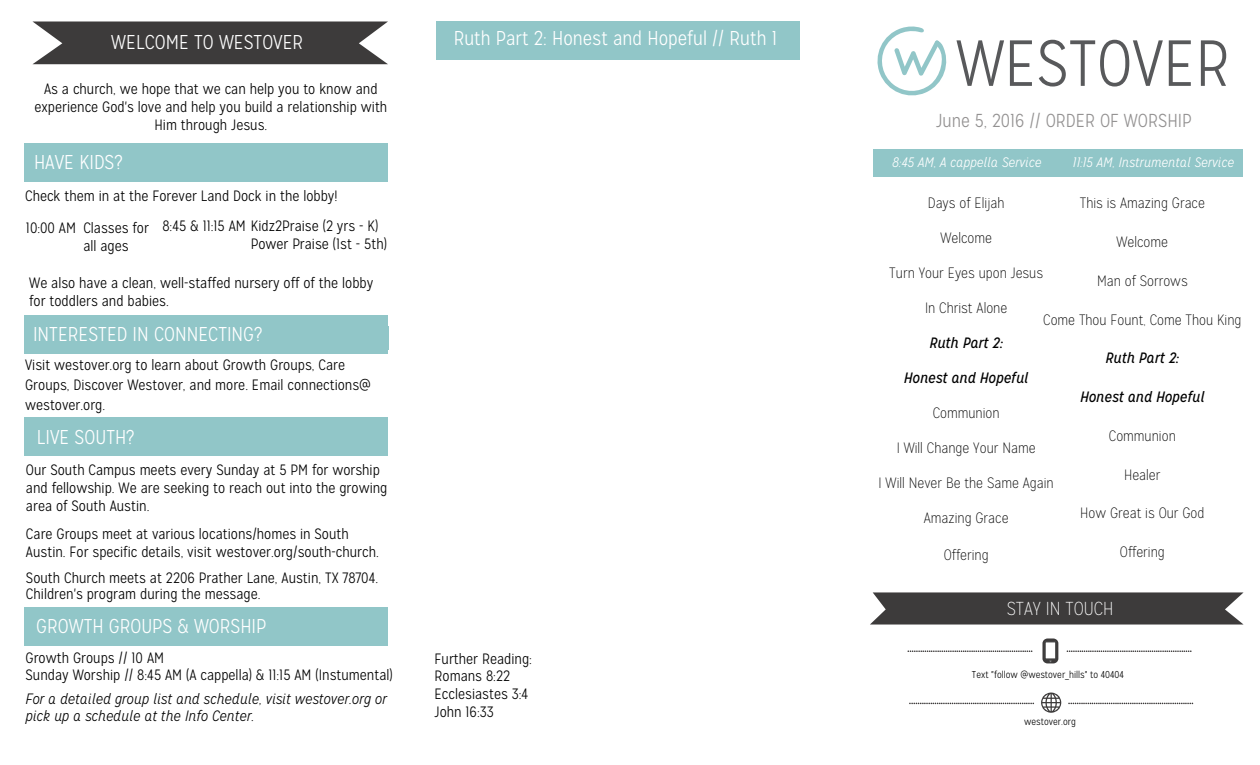
<style>
.page{position:relative;width:1260px;height:765px;background:#fff}
.page>*{position:absolute;margin:0;border:0;box-sizing:border-box;transform-origin:0 0}
.t1{font:300 65px "Mission Gothic";color:#58595b}
.t2{font:300 20px "Mission Gothic";color:#fff}
.t3{font:300 18.75px "Mission Gothic";color:#939191}
.t4{font:100 18.75px "Mission Gothic";color:#fff}
.t5{font:300 15px/18px "Mission Gothic";color:#000}
.t6{font:100 15px "Mission Gothic";color:#000}
.t7{font:italic 300 15px/17.5px "Mission Gothic";color:#000}
.t8{font:italic 15px "Mission Gothic";color:#000}
.t9{font:italic 300 13.75px "Mission Gothic";color:#fff}
.t10{font:300 10px "Mission Gothic";color:#000}
</style>
<div class="page">
<div style="left:1062px;top:149px;width:181px;height:28px;background:#91c6c8"></div>
<svg style="left:1041px;top:693px;width:20px;height:20px"></svg>
<div style="left:873px;top:149px;width:189px;height:28px;background:#91c6c8"></div>
<div style="left:24px;top:607px;width:364px;height:38px;background:#91c6c8"></div>
<div style="left:24px;top:315px;width:364px;height:39px;background:#91c6c8"></div>
<div style="left:436px;top:22px;width:363px;height:38px;background:#91c6c8"></div>
<svg style="left:907px;top:650px;width:125px;height:2px"></svg>
<div style="left:1042px;top:638px;width:16px;height:25px;background:#3d3b3b;border-radius:5px"></div>
<div style="left:1045px;top:642px;width:11px;height:17px;background:#fff;border:1px solid #494949"></div>
<svg style="left:877px;top:26px;width:70px;height:70px"></svg>
<svg style="left:1067px;top:650px;width:125px;height:2px"></svg>
<svg style="left:909px;top:703px;width:125px;height:1px"></svg>
<svg style="left:1068px;top:703px;width:125px;height:1px"></svg>
<div style="left:24px;top:143px;width:364px;height:39px;background:#91c6c8"></div>
<div style="left:24px;top:418px;width:364px;height:38px;background:#91c6c8"></div>
<svg style="left:33px;top:22px;width:355px;height:42px;background:#4d4b4b"></svg>
<svg style="left:870px;top:592px;width:374px;height:33px;background:#4b4949"></svg>
<h2 class="t2" style="left:111px;top:31px;width:194px">WELCOME TO WESTOVER</h2>
<p class="t5" style="left:34px;top:80px;width:354px;text-align:center">As a church, we hope that we can help you to know and experience God's love and help you build a relationship with<br>Him through Jesus.</p>
<h2 class="t2" style="left:34px;top:150px;width:90px">HAVE KIDS?</h2>
<p class="t5" style="left:83px;top:181px;width:256px;line-height:31.4px;text-indent:-58px">Check them in at the Forever Land Dock in the lobby!<br>Classes for</p>
<p class="t5" style="left:83px;top:237px;width:47px">all ages</p>
<p class="t5" style="left:251px;top:217px;width:138px;text-indent:-89px">8:45 &amp; 11:15 AM Kidz2Praise (2 yrs - K)<br>Power Praise (1st - 5th)</p>
<p class="t5" style="left:29px;top:274px;width:346px">We also have a clean, well-staffed nursery off of the lobby for toddlers and babies.</p>
<p class="t5" style="left:26px;top:219px;width:52px">10:00 AM</p>
<h2 class="t2" style="left:33px;top:322px;width:231px">INTERESTED IN CONNECTING?</h2>
<p class="t5" style="left:25px;top:355px;width:347px;line-height:20px">Visit westover.org to learn about Growth Groups, Care<br>Groups, Discover Westover, and more. Email connections@ westover.org.</p>
<h2 class="t2" style="left:37px;top:425px;width:99px">LIVE SOUTH?</h2>
<p class="t5" style="left:26px;top:461px;width:363px">Our South Campus meets every Sunday at 5 PM for worship and fellowship. We are seeking to reach out into the growing area of South Austin.</p>
<p class="t5" style="left:26px;top:525px;width:354px">Care Groups meet at various locations/homes in South<br>Austin. For specific details, visit westover.org/south-church.</p>
<p class="t5" style="left:26px;top:570px;width:354px;line-height:16.5px">South Church meets at 2206 Prather Lane, Austin, TX 78704.<br>Children's program during the message.</p>
<h2 class="t2" style="left:36px;top:614px;width:232px">GROWTH GROUPS &amp; WORSHIP</h2>
<p class="t5" style="left:26px;top:649px;width:369px;line-height:17.5px">Growth Groups // 10 AM<br>Sunday Worship // 8:45 AM (A cappella) &amp; 11:15 AM (Instumental)</p>
<p class="t7" style="left:26px;top:690px;width:363px">For a detailed group list and schedule, visit westover.org or pick up a schedule at the Info Center.</p>
<h2 class="t2" style="left:454px;top:27px;width:325px">Ruth Part 2: Honest and Hopeful // Ruth 1</h2>
<p class="t5" style="left:435px;top:650px;width:99px;line-height:17.6px">Further Reading:<br>Romans 8:22<br>Ecclesiastes 3:4<br>John 16:33</p>
<h1 class="t1" style="left:956px;top:25px;width:276px">WESTOVER</h1>
<p class="t3" style="left:936px;top:109px;width:257px">June 5, 2016 // ORDER OF WORSHIP</p>
<p class="t9" style="left:892px;top:154px;width:151px">8:45 AM, A cappella Service</p>
<p class="t9" style="left:1073px;top:154px;width:163px">11:15 AM, Instrumental Service</p>
<p class="t6" style="left:928px;top:195px;width:78px">Days of Elijah</p>
<p class="t6" style="left:940px;top:230px;width:53px">Welcome</p>
<p class="t6" style="left:889px;top:265px;width:155px">Turn Your Eyes upon Jesus</p>
<p class="t6" style="left:925px;top:300px;width:84px">In Christ Alone</p>
<p class="t8" style="left:929px;top:334px;width:75px">Ruth Part 2:</p>
<p class="t8" style="left:904px;top:369px;width:126px">Honest and Hopeful</p>
<p class="t6" style="left:933px;top:405px;width:68px">Communion</p>
<p class="t6" style="left:897px;top:440px;width:140px">I Will Change Your Name</p>
<p class="t6" style="left:879px;top:475px;width:177px">I Will Never Be the Same Again</p>
<p class="t6" style="left:924px;top:510px;width:86px">Amazing Grace</p>
<p class="t6" style="left:944px;top:546px;width:46px">Offering</p>
<p class="t6" style="left:1080px;top:195px;width:127px">This is Amazing Grace</p>
<p class="t6" style="left:1117px;top:233px;width:53px">Welcome</p>
<p class="t6" style="left:1097px;top:272px;width:92px">Man of Sorrows</p>
<p class="t6" style="left:1043px;top:311px;width:200px">Come Thou Fount, Come Thou King</p>
<p class="t8" style="left:1106px;top:349px;width:75px">Ruth Part 2:</p>
<p class="t8" style="left:1080px;top:388px;width:126px">Honest and Hopeful</p>
<p class="t6" style="left:1109px;top:427px;width:68px">Communion</p>
<p class="t6" style="left:1124px;top:466px;width:38px">Healer</p>
<p class="t6" style="left:1080px;top:505px;width:126px">How Great is Our God</p>
<p class="t6" style="left:1120px;top:543px;width:46px">Offering</p>
<p class="t4" style="left:1007px;top:598px;width:108px">STAY IN TOUCH</p>
<p class="t10" style="left:972px;top:669px;width:154px">Text "follow @westover_hills" to 40404</p>
<p class="t10" style="left:1024px;top:716px;width:53px">westover.org</p>
</div>
